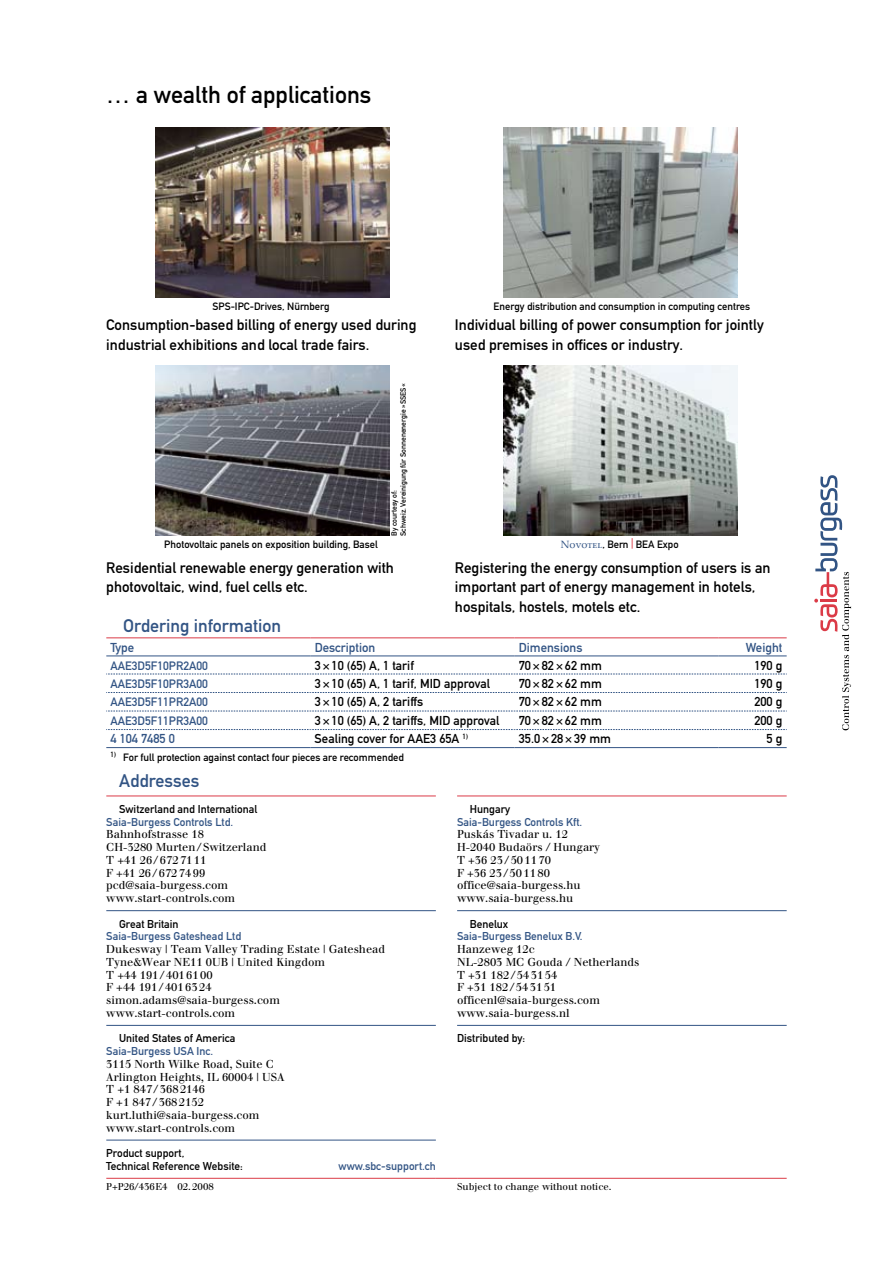
<style>
.page{position:relative;width:893px;height:1263px;background:#fff}
.page>*{position:absolute;margin:0;border:0;box-sizing:border-box;transform-origin:0 0}
.t1{font:24px "DIN Mittelschrift";color:#000}
.t2{font:18px "DIN Mittelschrift";color:#325484}
.t3{font:15px/19.5px "DIN Mittelschrift";color:#000}
.t4{font:12.75px "DIN Mittelschrift";color:#000}
.t5{font:12.75px "DIN Mittelschrift";color:#325484}
.t6{font:12px "DIN Mittelschrift";color:#325484}
.t7{font:11.25px/12.8px "Walbaum";color:#000}
.t8{font:11.25px "DIN Mittelschrift";color:#325484}
.t9{font:11.25px/12.8px "DIN Mittelschrift";color:#000}
.t10{font:10.5px "DIN Mittelschrift";color:#000}
.t11{font:9.75px "Walbaum";color:#000}
.t12{font:7.5px/9px "DIN Mittelschrift";letter-spacing:-.005em;color:#000}
.s1{font-family:"Palatino Linotype";color:#325484}
.s2{color:#db3b47}
</style>
<div class="page">
<svg style="left:814px;top:475px;width:37px;height:255px"></svg>
<img style="left:504px;top:366px;width:234px;height:170px">
<img style="left:155px;top:128px;width:234px;height:170px">
<img style="left:155px;top:366px;width:234px;height:170px">
<img style="left:504px;top:128px;width:234px;height:170px">
<hr style="left:106px;top:795px;width:330px;height:1px;background:#db3b47">
<hr style="left:106px;top:910px;width:330px;height:1px;background:#325484">
<hr style="left:106px;top:1025px;width:330px;height:1px;background:#325484">
<hr style="left:106px;top:1140px;width:330px;height:1px;background:#325484">
<hr style="left:457px;top:795px;width:330px;height:1px;background:#db3b47">
<hr style="left:457px;top:910px;width:330px;height:1px;background:#325484">
<hr style="left:457px;top:1025px;width:330px;height:1px;background:#325484">
<hr style="left:106px;top:1178px;width:330px;height:1px;background:#db3b47">
<svg style="left:436px;top:1178px;width:21px;height:1px"></svg>
<hr style="left:457px;top:1178px;width:330px;height:1px;background:#db3b47">
<svg style="left:106px;top:692px;width:681px;height:1px"></svg>
<svg style="left:106px;top:711px;width:681px;height:1px"></svg>
<svg style="left:106px;top:729px;width:681px;height:1px"></svg>
<hr style="left:106px;top:747px;width:204px;height:1px;background:#325484">
<hr style="left:310px;top:747px;width:204px;height:1px;background:#325484">
<hr style="left:514px;top:747px;width:205px;height:1px;background:#325484">
<hr style="left:719px;top:747px;width:68px;height:1px;background:#325484">
<hr style="left:106px;top:637px;width:204px;height:1px;background:#db3b47">
<hr style="left:310px;top:637px;width:204px;height:1px;background:#db3b47">
<hr style="left:514px;top:637px;width:205px;height:1px;background:#db3b47">
<hr style="left:719px;top:637px;width:68px;height:1px;background:#db3b47">
<hr style="left:106px;top:655px;width:204px;height:1px;background:#325484">
<hr style="left:310px;top:655px;width:204px;height:1px;background:#325484">
<hr style="left:514px;top:655px;width:205px;height:1px;background:#325484">
<hr style="left:719px;top:655px;width:68px;height:1px;background:#325484">
<svg style="left:106px;top:674px;width:681px;height:1px"></svg>
<h1 class="t1" style="left:106px;top:81px;width:267px">… a wealth of applications</h1>
<p class="t10" style="left:212px;top:300px;width:119px">SPS-IPC-Drives, Nürnberg</p>
<p class="t10" style="left:494px;top:300px;width:258px">Energy distribution and consumption in computing centres</p>
<h3 class="t3" style="left:106px;top:315px;width:312px">Consumption-based billing of energy used during industrial exhibitions and local trade fairs.</h3>
<h3 class="t3" style="left:455px;top:315px;width:310px">Individual billing of power consumption for jointly used premises in offices or industry.</h3>
<p class="t12" style="left:390px;top:536px;width:153px;rotate:-90deg">By courtesy of:<br>Schweiz. Vereinigung für Sonnenenergie »SSES«</p>
<p class="t10" style="left:164px;top:538px;width:215px">Photovoltaic panels on exposition building, Basel</p>
<p class="t10" style="left:561px;top:538px;width:119px"><span class="s1">Novotel</span>, Bern <span class="s2">|</span> BEA Expo</p>
<h3 class="t3" style="left:106px;top:558px;width:289px">Residential renewable energy generation with photovoltaic, wind, fuel cells etc.</h3>
<h3 class="t3" style="left:455px;top:558px;width:317px">Registering the energy consumption of users is an important part of energy management in hotels, hospitals, hostels, motels etc.</h3>
<h2 class="t2" style="left:123px;top:615px;width:159px">Ordering information</h2>
<p class="t5" style="left:111px;top:640px;width:25px">Type</p>
<p class="t5" style="left:315px;top:640px;width:62px">Description</p>
<p class="t5" style="left:519px;top:640px;width:65px">Dimensions</p>
<p class="t5" style="left:746px;top:640px;width:38px">Weight</p>
<p class="t6" style="left:111px;top:658px;width:99px">AAE3D5F10PR2A00</p>
<p class="t4" style="left:315px;top:658px;width:101px">3×10 (65) A, 1 tarif</p>
<p class="t4" style="left:519px;top:658px;width:85px">70×82×62 mm</p>
<p class="t4" style="left:754px;top:658px;width:30px">190 g</p>
<p class="t6" style="left:111px;top:676px;width:99px">AAE3D5F10PR3A00</p>
<p class="t4" style="left:315px;top:676px;width:177px">3×10 (65) A, 1 tarif, MID approval</p>
<p class="t4" style="left:519px;top:676px;width:85px">70×82×62 mm</p>
<p class="t4" style="left:754px;top:676px;width:30px">190 g</p>
<p class="t6" style="left:111px;top:695px;width:99px">AAE3D5F11PR2A00</p>
<p class="t4" style="left:315px;top:694px;width:110px">3×10 (65) A, 2 tariffs</p>
<p class="t4" style="left:519px;top:694px;width:85px">70×82×62 mm</p>
<p class="t4" style="left:754px;top:694px;width:30px">200 g</p>
<p class="t6" style="left:111px;top:713px;width:99px">AAE3D5F11PR3A00</p>
<p class="t4" style="left:315px;top:713px;width:186px">3×10 (65) A, 2 tariffs, MID approval</p>
<p class="t4" style="left:519px;top:713px;width:85px">70×82×62 mm</p>
<p class="t4" style="left:754px;top:713px;width:30px">200 g</p>
<p class="t5" style="left:111px;top:731px;width:66px">4 104 7485 0</p>
<p class="t4" style="left:315px;top:731px;width:155px">Sealing cover for AAE3 65A <sup>1)</sup></p>
<p class="t4" style="left:519px;top:731px;width:94px">35.0×28×39 mm</p>
<p class="t4" style="left:767px;top:731px;width:17px">5g</p>
<p class="t10" style="left:111px;top:751px;width:295px"><sup>1)</sup> For full protection against contact four pieces are recommended</p>
<h2 class="t2" style="left:119px;top:770px;width:82px">Addresses</h2>
<p class="t9" style="left:119px;top:803px;width:140px">Switzerland and International</p>
<p class="t8" style="left:106px;top:815px;width:129px">Saia-Burgess Controls Ltd.</p>
<p class="t7" style="left:106px;top:828px;width:162px">Bahnhofstrasse 18<br>CH-3280 Murten/Switzerland<br>T +41 26/6727111<br>F +41 26/6727499 pcd@saia-burgess.com www.start-controls.com</p>
<p class="t9" style="left:119px;top:917px;width:61px">Great Britain</p>
<p class="t8" style="left:106px;top:930px;width:136px">Saia-Burgess Gateshead Ltd</p>
<p class="t7" style="left:106px;top:943px;width:280px">Dukesway | Team Valley Trading Estate | Gateshead<br>Tyne&amp;Wear NE11 0UB | United Kingdom<br>T +44 191/4016100<br>F +44 191/4016324 simon.adams@saia-burgess.com www.start-controls.com</p>
<p class="t9" style="left:119px;top:1032px;width:118px">United States of America</p>
<p class="t8" style="left:106px;top:1044px;width:108px">Saia-Burgess USA Inc.</p>
<p class="t7" style="left:106px;top:1057px;width:180px">3115 North Wilke Road, Suite C<br>Arlington Heights, IL 60004 | USA<br>T +1 847/3682146<br>F +1 847/3682152 kurt.luthi@saia-burgess.com www.start-controls.com</p>
<p class="t9" style="left:106px;top:1147px;width:138px">Product support,<br>Technical Reference Website:</p>
<p class="t8" style="left:339px;top:1159px;width:99px">www.sbc-support.ch</p>
<p class="t9" style="left:470px;top:803px;width:42px">Hungary</p>
<p class="t8" style="left:457px;top:815px;width:127px">Saia-Burgess Controls Kft.</p>
<p class="t7" style="left:457px;top:828px;width:144px">Puskás Tivadar u. 12<br>H-2040 Budaörs / Hungary<br>T +36 23/501170<br>F +36 23/501180 office@saia-burgess.hu www.saia-burgess.hu</p>
<p class="t9" style="left:470px;top:917px;width:40px">Benelux</p>
<p class="t8" style="left:457px;top:930px;width:127px">Saia-Burgess Benelux B.V.</p>
<p class="t7" style="left:457px;top:943px;width:184px">Hanzeweg 12c<br>NL-2803 MC Gouda / Netherlands<br>T +31 182/543154<br>F +31 182/543151 officenl@saia-burgess.com www.saia-burgess.nl</p>
<p class="t9" style="left:457px;top:1032px;width:70px">Distributed by:</p>
<p class="t11" style="left:106px;top:1181px;width:109px">P+P26/436E4 02.2008</p>
<p class="t11" style="left:457px;top:1181px;width:156px">Subject to change without notice.</p>
</div>
